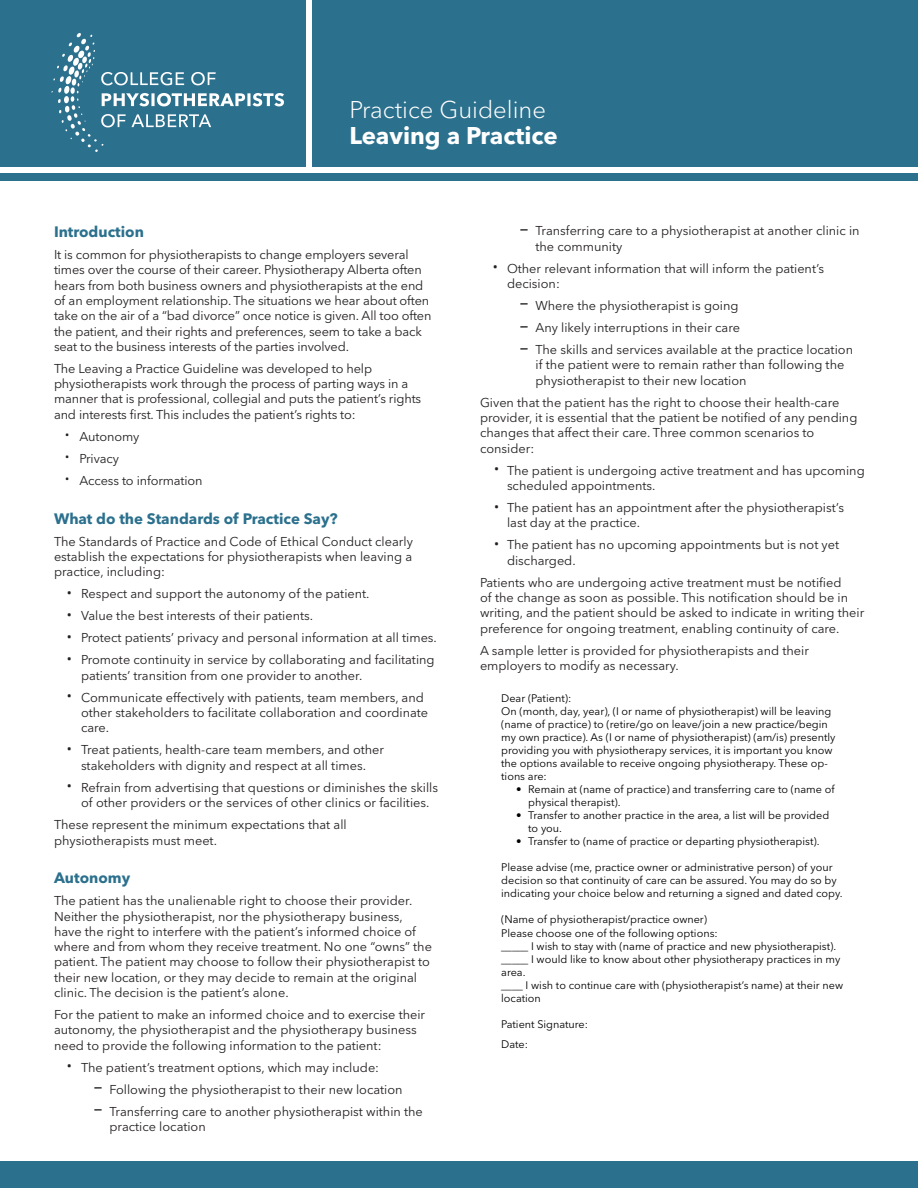
<style>
.page{position:relative;width:918px;height:1188px;background:#fff}
.page>*{position:absolute;margin:0;border:0;box-sizing:border-box;transform-origin:0 0}
.t1{font:300 24px "Avenir Next LT Pro";color:#fff}
.t2{font:700 24px "Avenir Next LT Pro";color:#fff}
.t3{font:700 15px "Avenir Next LT Pro";color:#2b708d}
.t4{font:12.75px/15.3px "Avenir Next LT Pro";color:#231f20}
.t5{font:10.8px/13px "Avenir Next LT Pro";color:#000}
.s1{font-family:"Brevia";font-size:18px}
.s2{font-family:"Brevia";font-size:21px}
</style>
<div class="page">
<div style="left:0;top:0;width:306px;height:166px;background:#2b708d"></div>
<svg style="left:52px;top:33px;width:232px;height:119px"></svg>
<div style="left:313px;top:0;width:605px;height:166px;background:#2b708d"></div>
<div style="left:0;top:174px;width:918px;height:7px;background:#2b708d"></div>
<div style="left:0;top:1162px;width:918px;height:26px;background:#2b708d"></div>
<p class="t1" style="left:350px;top:95px;width:198px">Practice Guideline</p>
<p class="t2" style="left:350px;top:121px;width:210px">Leaving a Practice</p>
<p class="t3" style="left:54px;top:223px;width:91px">Introduction</p>
<p class="t4" style="left:54px;top:247px;width:379px">It is common for physiotherapists to change employers several times over the course of their career. Physiotherapy Alberta often hears from both business owners and physiotherapists at the end of an employment relationship. The situations we hear about often take on the air of a “bad divorce” once notice is given. All too often the patient, and their rights and preferences, seem to take a back seat to the business interests of the parties involved.</p>
<p class="t4" style="left:54px;top:361px;width:369px">The Leaving a Practice Guideline was developed to help physiotherapists work through the process of parting ways in a manner that is professional, collegial and puts the patient’s rights and interests first. This includes the patient’s rights to:</p>
<p class="t4" style="left:64px;top:429px;width:76px"><span class="s1">·</span> Autonomy</p>
<p class="t4" style="left:64px;top:451px;width:56px"><span class="s1">·</span> Privacy</p>
<p class="t4" style="left:64px;top:473px;width:140px"><span class="s1">·</span> Access to information</p>
<p class="t3" style="left:54px;top:509px;width:285px">What do the Standards of Practice Say?</p>
<p class="t4" style="left:54px;top:534px;width:360px;text-align:justify">The Standards of Practice and Code of Ethical Conduct clearly establish the expectations for physiotherapists when leaving a practice, including:</p>
<p class="t4" style="left:66px;top:586px;width:305px"><span class="s2">·</span> Respect and support the autonomy of the patient.</p>
<p class="t4" style="left:66px;top:608px;width:249px"><span class="s2">·</span> Value the best interests of their patients.</p>
<p class="t4" style="left:66px;top:630px;width:372px"><span class="s2">·</span> Protect patients’ privacy and personal information at all times.</p>
<p class="t4" style="left:81px;top:652px;width:355px;text-indent:-15px"><span class="s2">·</span> Promote continuity in service by collaborating and facilitating patients’ transition from one provider to another.</p>
<p class="t4" style="left:81px;top:690px;width:349px;text-indent:-15px"><span class="s2">·</span> Communicate effectively with patients, team members, and other stakeholders to facilitate collaboration and coordinate care.</p>
<p class="t4" style="left:66px;top:742px;width:320px;text-align:center"><span class="s2">·</span> Treat patients, health-care team members, and other stakeholders with dignity and respect at all times.</p>
<p class="t4" style="left:66px;top:780px;width:374px;text-align:center"><span class="s2">·</span> Refrain from advertising that questions or diminishes the skills of other providers or the services of other clinics or facilities.</p>
<p class="t4" style="left:54px;top:817px;width:294px;line-height:15.8px">These represent the minimum expectations that all physiotherapists must meet.</p>
<p class="t3" style="left:54px;top:869px;width:78px">Autonomy</p>
<p class="t4" style="left:54px;top:893px;width:380px">The patient has the unalienable right to choose their provider.<br>Neither the physiotherapist, nor the physiotherapy business, have the right to interfere with the patient’s informed choice of where and from whom they receive treatment. No one “owns” the patient. The patient may choose to follow their physiotherapist to their new location, or they may decide to remain at the original clinic. The decision is the patient’s alone.</p>
<p class="t4" style="left:54px;top:1007px;width:373px">For the patient to make an informed choice and to exercise their autonomy, the physiotherapist and the physiotherapy business need to provide the following information to the patient:</p>
<p class="t4" style="left:66px;top:1060px;width:315px"><span class="s2">·</span> The patient’s treatment options, which may include:</p>
<p class="t4" style="left:94px;top:1082px;width:310px"><span class="s2">–</span> Following the physiotherapist to their new location</p>
<p class="t4" style="left:110px;top:1104px;width:315px;text-indent:-15px"><span class="s2">–</span> Transferring care to another physiotherapist within the practice location</p>
<p class="t4" style="left:536px;top:223px;width:326px;text-indent:-15px"><span class="s2">–</span> Transferring care to a physiotherapist at another clinic in the community</p>
<p class="t4" style="left:507px;top:261px;width:319px;text-indent:-15px"><span class="s2">·</span> Other relevant information that will inform the patient’s decision:</p>
<p class="t4" style="left:520px;top:298px;width:220px"><span class="s2">–</span> Where the physiotherapist is going</p>
<p class="t4" style="left:520px;top:320px;width:221px"><span class="s2">–</span> Any likely interruptions in their care</p>
<p class="t4" style="left:536px;top:342px;width:319px;text-indent:-15px"><span class="s2">–</span> The skills and services available at the practice location if the patient were to remain rather than following the physiotherapist to their new location</p>
<p class="t4" style="left:480px;top:395px;width:379px">Given that the patient has the right to choose their health-care provider, it is essential that the patient be notified of any pending changes that affect their care. Three common scenarios to consider:</p>
<p class="t4" style="left:507px;top:463px;width:359px;text-indent:-14px"><span class="s2">·</span> The patient is undergoing active treatment and has upcoming scheduled appointments.</p>
<p class="t4" style="left:507px;top:500px;width:339px;text-indent:-14px"><span class="s2">·</span> The patient has an appointment after the physiotherapist’s last day at the practice.</p>
<p class="t4" style="left:507px;top:537px;width:334px;text-indent:-14px"><span class="s2">·</span> The patient has no upcoming appointments but is not yet discharged.</p>
<p class="t4" style="left:480px;top:575px;width:386px">Patients who are undergoing active treatment must be notified<br>of the change as soon as possible. This notification should be in writing, and the patient should be asked to indicate in writing their preference for ongoing treatment, enabling continuity of care.</p>
<p class="t4" style="left:480px;top:643px;width:330px">A sample letter is provided for physiotherapists and their employers to modify as necessary.</p>
<p class="t5" style="left:501px;top:691px;width:72px">Dear (Patient):</p>
<p class="t5" style="left:501px;top:704px;width:336px">On (month, day, year), (I or name of physiotherapist) will be leaving (name of practice) to (retire/go on leave/join a new practice/begin my own practice). As (I or name of physiotherapist) (am/is) presently providing you with physiotherapy services, it is important you know the options available to receive ongoing physiotherapy. These op&shy;tions are:</p>
<p class="t5" style="left:528px;top:783px;width:308px;text-indent:-12px">• Remain at (name of practice) and transferring care to (name of physical therapist).</p>
<p class="t5" style="left:528px;top:809px;width:303px;text-indent:-12px">• Transfer to another practice in the area, a list will be provided to you.</p>
<p class="t5" style="left:516px;top:835px;width:305px">• Transfer to (name of practice or departing physiotherapist).</p>
<p class="t5" style="left:501px;top:861px;width:343px">Please advise (me, practice owner or administrative person) of your decision so that continuity of care can be assured. You may do so by indicating your choice below and returning a signed and dated copy.</p>
<p class="t5" style="left:501px;top:913px;width:207px">(Name of physiotherapist/practice owner)</p>
<p class="t5" style="left:501px;top:926px;width:218px">Please choose one of the following options:</p>
<p class="t5" style="left:501px;top:939px;width:337px">_____ I wish to stay with (name of practice and new physiotherapist).</p>
<p class="t5" style="left:501px;top:952px;width:341px">_____ I would like to know about other physiotherapy practices in my area.</p>
<p class="t5" style="left:501px;top:978px;width:343px">____ I wish to continue care with (physiotherapist’s name) at their new location</p>
<p class="t5" style="left:501px;top:1018px;width:88px">Patient Signature:</p>
<p class="t5" style="left:501px;top:1037px;width:28px">Date:</p>
</div>
